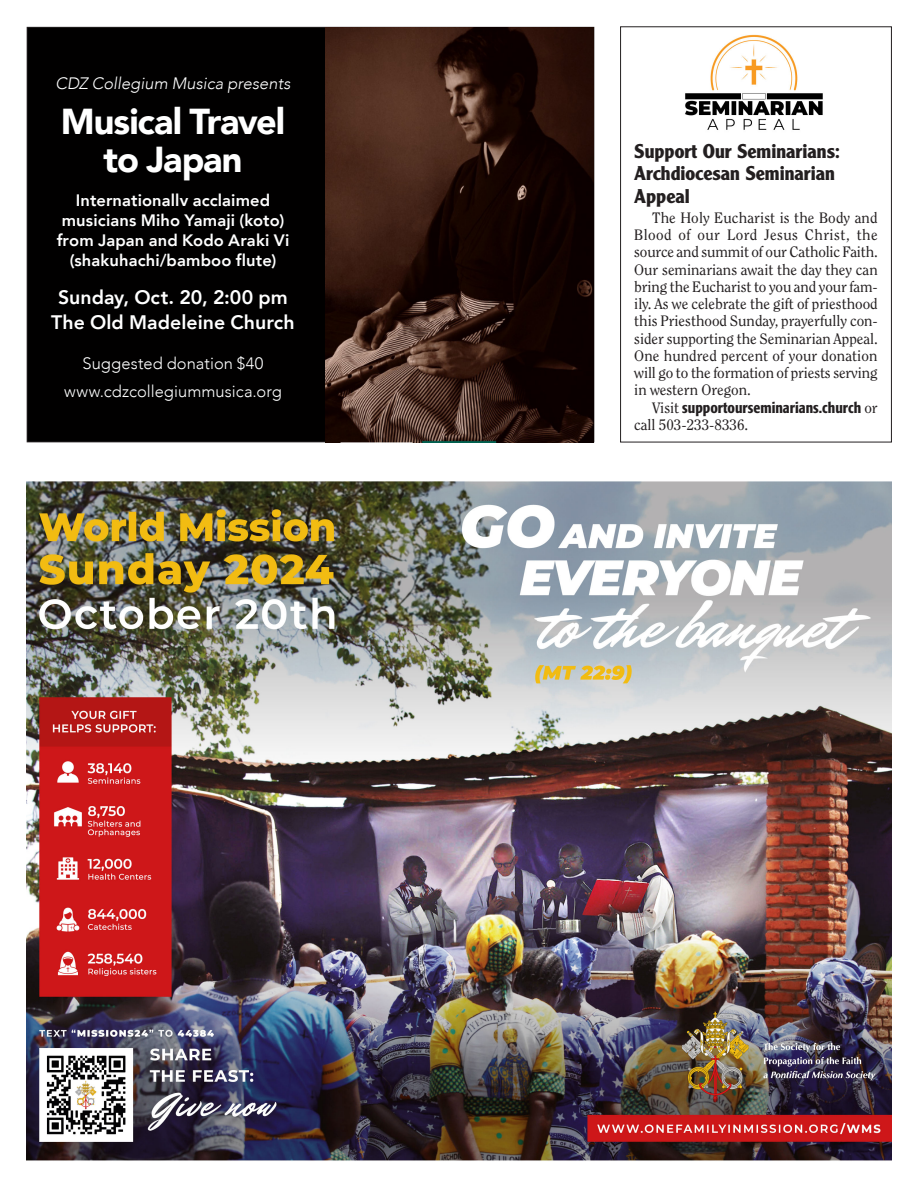
<style>
.page{position:relative;width:918px;height:1188px;background:#fff}
.page>*{position:absolute;margin:0;border:0;box-sizing:border-box;transform-origin:0 0}
.body_copy_no_indent{font:900 36px/38.2px "Avenir";letter-spacing:-.03em;color:#fff;text-align:center}
.article_head_trajan{font:700 19.5px/22.5px "Clearface Gothic LH";color:#231f20}
.body_copy_no_indent-2{font:800 19.5px "Avenir";letter-spacing:.005em;color:#fff}
.body_copy_no_indent-3{font:800 16.5px "Avenir";letter-spacing:.01em;color:#fff}
.body_copy_no_indent-4{font:300 16.5px "Avenir";letter-spacing:.005em;color:#fff}
.body_copy_no_indent-5{font:italic 300 16.5px "Avenir";color:#fff}
.body_copy{font:15px/17.2px "Clearface ITC Pro";letter-spacing:-.01em;color:#231f20;text-align:justify}
.body_copy-2{font:500 condensed 15px/17.2px "Formata";color:#231f20}
.s1{font-family:"Clearface ITC Pro";font-weight:400;font-stretch:normal}
</style>
<div class="page">
<img style="left:27px;top:481px;width:865px;height:680px">
<img style="left:685px;top:34px;width:138px;height:96px">
<div style="left:620px;top:27px;width:272px;height:415px;border:1px solid #231f20"></div>
<div style="left:27px;top:27px;width:567px;height:415px;background:#010000"></div>
<img style="left:325px;top:27px;width:269px;height:415px">
<p class="body_copy_no_indent-5" style="left:55px;top:73px;width:237px">CDZ Collegium Musica presents</p>
<p class="body_copy_no_indent" style="left:61px;top:101px;width:226px">Musical Travel to Japan</p>
<p class="body_copy_no_indent-3" style="left:76px;top:187px;width:196px">Internationallv acclaimed</p>
<p class="body_copy_no_indent-3" style="left:62px;top:207px;width:224px">musicians Miho Yamaji (koto)</p>
<p class="body_copy_no_indent-3" style="left:57px;top:228px;width:234px">from Japan and Kodo Araki Vi</p>
<p class="body_copy_no_indent-3" style="left:70px;top:248px;width:208px">(shakuhachi/bamboo flute)</p>
<p class="body_copy_no_indent-2" style="left:58px;top:282px;width:231px">Sunday, Oct. 20, 2:00 pm</p>
<p class="body_copy_no_indent-2" style="left:51px;top:307px;width:245px">The Old Madeleine Church</p>
<p class="body_copy_no_indent-4" style="left:83px;top:354px;width:183px">Suggested donation $40</p>
<p class="body_copy_no_indent-4" style="left:64px;top:382px;width:219px">www.cdzcollegiummusica.org</p>
<p class="article_head_trajan" style="left:634px;top:140px;width:208px">Support Our Seminarians:<br>Archdiocesan Seminarian<br>Appeal</p>
<p class="body_copy" style="left:634px;top:209px;width:245px;text-indent:18px">The Holy Eucharist is the Body and Blood of our Lord Jesus Christ, the source and summit of our Catholic Faith.<br>Our seminarians await the day they can bring the Eucharist to you and your fam&shy;ily. As we celebrate the gift of priesthood this Priesthood Sunday, prayerfully con&shy;sider supporting the Seminarian Appeal.<br>One hundred percent of your donation will go to the formation of priests serving in western Oregon.</p>
<p class="body_copy-2" style="left:634px;top:399px;width:245px;text-indent:18px"><span class="s1">Visit</span> supportourseminarians.church <span class="s1">or call 503-233-8336.</span></p>
</div>
